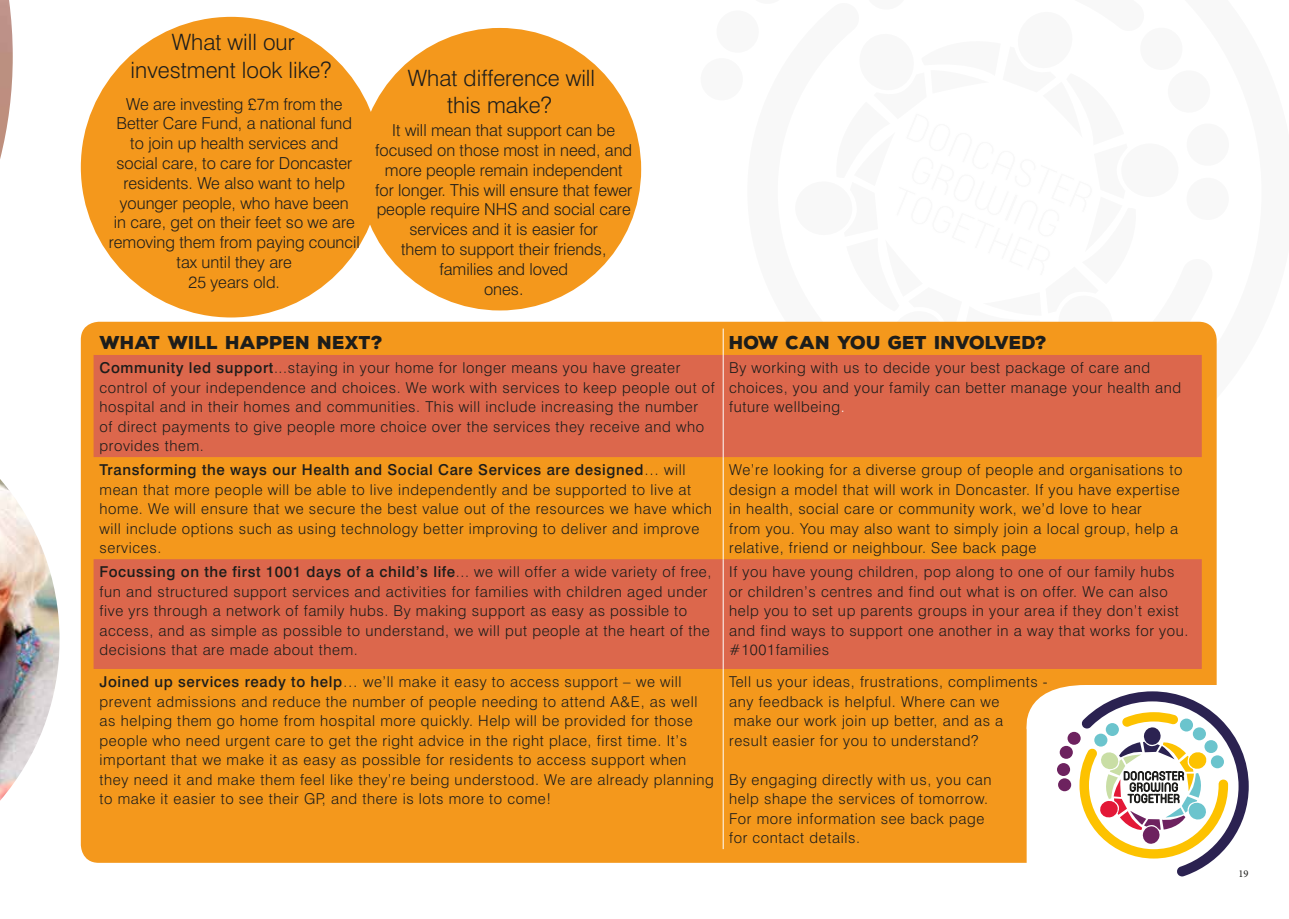
<style>
.page{position:relative;width:1289px;height:919px;background:#fff}
.page>*{position:absolute;margin:0;border:0;box-sizing:border-box;transform-origin:0 0}
.t1{font:300 22.5px "Swiss 721 BT";color:#1d1d1b}
.t2{font:900 18px "Nexa Rust Sans";color:#1d1d1b}
.t3{font:300 16.5px/19.8px "Swiss 721 BT";color:#1d1d1b;text-align:center}
.t4{font:300 15px/19.5px "Swiss 721 BT";letter-spacing:.04em;color:#1d1d1b}
.t5{font:10.5px "Minion Pro";color:#1d1d1b}
.s1{font-weight:500}
.s2{color:#fff}
</style>
<div class="page">
<div style="left:81px;top:322px;width:1135px;height:540px;background:#f4981c;border-radius:18px"></div>
<img style="left:0;top:0;width:13px;height:159px">
<div style="left:81px;top:17px;width:300px;height:300px;background:#f4981c;border-radius:50%"></div>
<div style="left:358px;top:28px;width:283px;height:282px;background:#f4981c;border-radius:50%"></div>
<svg style="left:94px;top:355px;width:1107px;height:314px;fill:#dc674c"></svg>
<svg style="left:697px;top:321px;width:520px;height:50px"></svg>
<hr style="left:722px;top:355px;width:1px;height:102px;background:#fff">
<hr style="left:722px;top:457px;width:1px;height:102px;background:#fff">
<hr style="left:722px;top:559px;width:1px;height:110px;background:#fff">
<hr style="left:722px;top:669px;width:1px;height:180px;background:#fff">
<img style="left:0;top:479px;width:60px;height:321px">
<svg style="left:1019px;top:685px;width:229px;height:191px"></svg>
<p class="t1" style="left:172px;top:29px;width:124px">What will our</p>
<p class="t1" style="left:131px;top:56px;width:202px">investment look like?</p>
<p class="t3" style="left:109px;top:94px;width:252px">We are investing £7m from the<br>Better Care Fund, a national fund to join up health services and social care, to care for Doncaster residents. We also want to help younger people, who have been<br>in care, get on their feet so we are removing them from paying council tax until they are</p>
<p class="t3" style="left:189px;top:272px;width:93px">25 years old.</p>
<p class="t1" style="left:408px;top:64px;width:189px">What difference will</p>
<p class="t1" style="left:447px;top:91px;width:106px">this make?</p>
<p class="t3" style="left:375px;top:120px;width:259px">It will mean that support can be focused on those most in need, and more people remain independent for longer. This will ensure that fewer people require NHS and social care services and it is easier for</p>
<p class="t3" style="left:401px;top:239px;width:207px">them to support their friends,</p>
<p class="t3" style="left:439px;top:259px;width:130px">families and loved</p>
<p class="t3" style="left:484px;top:279px;width:41px">ones.</p>
<p class="t2" style="left:100px;top:330px;width:285px">WHAT WILL HAPPEN NEXT?</p>
<p class="t2" style="left:729px;top:330px;width:319px">HOW CAN YOU GET INVOLVED?</p>
<p class="t4" style="left:100px;top:358px;width:617px"><span class="s1">Community led support</span>...staying in your home for longer means you have greater control of your independence and choices. We work with services to keep people out of hospital and in their homes and communities. This will include increasing the number<br>of direct payments to give people more choice over the services they receive and who provides them.</p>
<p class="t4" style="left:729px;top:358px;width:453px">By working with us to decide your best package of care and choices, you and your family can better manage your health and future wellbeing<span class="s2">.</span></p>
<p class="t4" style="left:100px;top:460px;width:614px"><span class="s1">Transforming the ways our Health and Social Care Services are designed</span>… will mean that more people will be able to live independently and be supported to live at home. We will ensure that we secure the best value out of the resources we have which will include options such as using technology better improving to deliver and improve services.</p>
<p class="t4" style="left:729px;top:460px;width:455px">We’re looking for a diverse group of people and organisations to design a model that will work in Doncaster. If you have expertise in health, social care or community work, we’d love to hear<br>from you. You may also want to simply join a local group, help a relative, friend or neighbour. See back page</p>
<p class="t4" style="left:100px;top:562px;width:613px"><span class="s1">Focussing on the first 1001 days of a child’s life</span>... we will offer a wide variety of free, fun and structured support services and activities for families with children aged under five yrs through a network of family hubs. By making support as easy as possible to access, and as simple as possible to understand, we will put people at the heart of the decisions that are made about them.</p>
<p class="t4" style="left:729px;top:562px;width:461px">If you have young children, pop along to one of our family hubs or children’s centres and find out what is on offer. We can also help you to set up parents groups in your area if they don’t exist and find ways to support one another in a way that works for you. #1001families</p>
<p class="t4" style="left:100px;top:671px;width:616px"><span class="s1">Joined up services ready to help</span>… we’ll make it easy to access support – we will prevent admissions and reduce the number of people needing to attend A&amp;E, as well as helping them go home from hospital more quickly. Help will be provided for those people who need urgent care to get the right advice in the right place, first time. It’s important that we make it as easy as possible for residents to access support when they need it and make them feel like they’re being understood. We are already planning to make it easier to see their GP, and there is lots more to come!</p>
<p class="t4" style="left:729px;top:671px;width:320px">Tell us your ideas, frustrations, compliments -</p>
<p class="t4" style="left:729px;top:691px;width:272px">any feedback is helpful. Where can we</p>
<p class="t4" style="left:733px;top:710px;width:271px">make our work join up better, and as a</p>
<p class="t4" style="left:729px;top:730px;width:251px">result easier for you to understand?</p>
<p class="t4" style="left:729px;top:769px;width:264px">By engaging directly with us, you can</p>
<p class="t4" style="left:729px;top:788px;width:260px">help shape the services of tomorrow.</p>
<p class="t4" style="left:729px;top:808px;width:256px">For more information see back page</p>
<p class="t4" style="left:729px;top:827px;width:132px">for contact details.</p>
<p class="t5" style="left:1238px;top:866px;width:12px">19</p>
</div>
